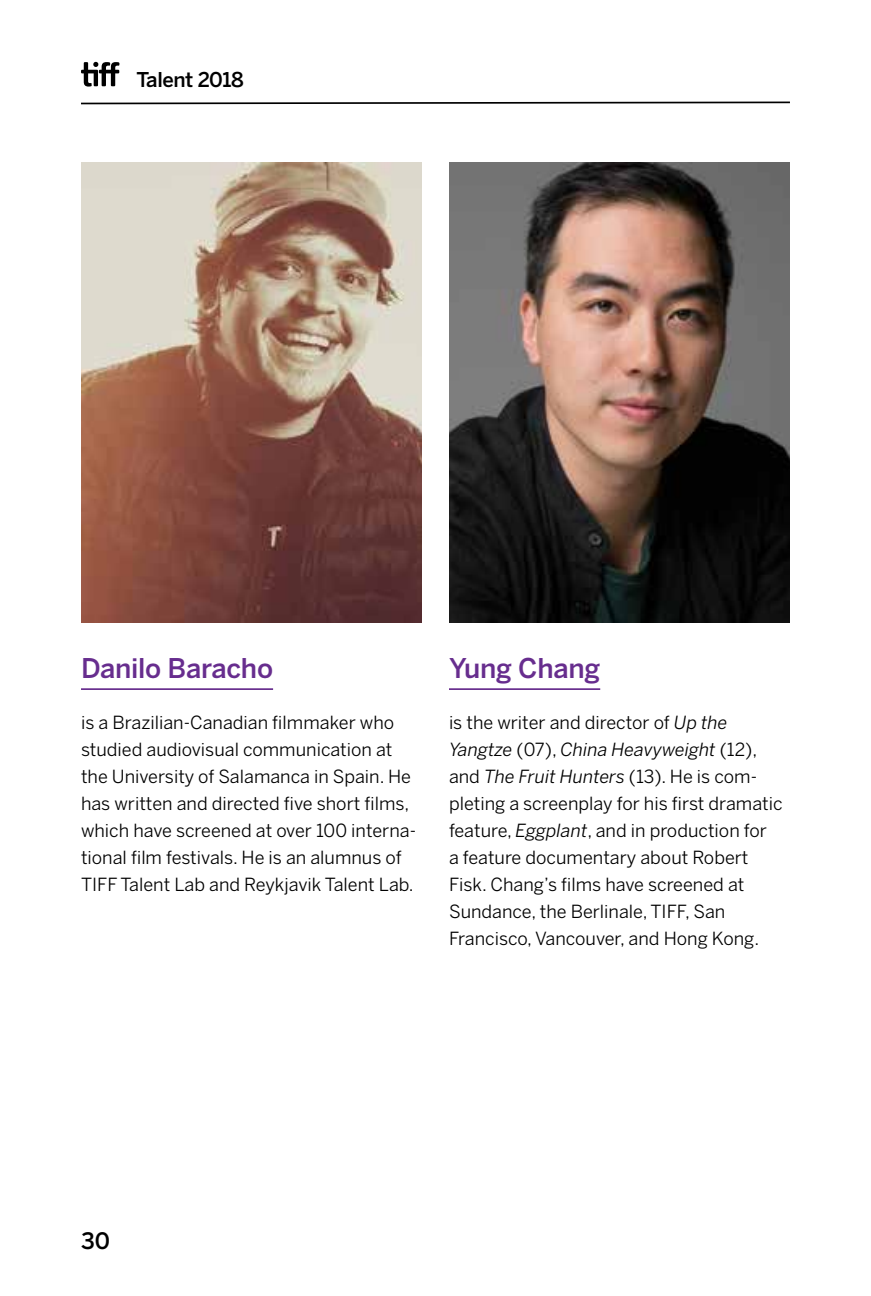
<style>
.page{position:relative;width:871px;height:1296px;background:#fff}
.page>*{position:absolute;margin:0;border:0;box-sizing:border-box;transform-origin:0 0}
.t1{font:500 27px "Benton Sans";letter-spacing:-.01em;color:#672d8e}
.t2{font:500 22.5px "Benton Sans";color:#000}
.t3{font:500 20.25px "Benton Sans";letter-spacing:-.02em;color:#000}
.t4{font:18px/27px "Benton Sans";color:#000}
.s1{font-style:italic}
</style>
<div class="page">
<svg style="left:81px;top:101px;width:709px;height:4px"></svg>
<svg style="left:81px;top:62px;width:38px;height:25px"></svg>
<hr style="left:81px;top:688px;width:192px;height:2px;background:#672d8e">
<img style="left:81px;top:162px;width:341px;height:460px">
<img style="left:449px;top:162px;width:341px;height:460px">
<hr style="left:449px;top:688px;width:151px;height:2px;background:#672d8e">
<p class="t3" style="left:136px;top:67px;width:109px">Talent 2018</p>
<h1 class="t1" style="left:81px;top:652px;width:194px">Danilo Baracho</h1>
<p class="t4" style="left:81px;top:709px;width:336px">is a Brazilian-Canadian filmmaker who studied audiovisual communication at the University of Salamanca in Spain. He has written and directed five short films, which have screened at over 100 interna&shy;tional film festivals. He is an alumnus of TIFF Talent Lab and Reykjavik Talent Lab.</p>
<h1 class="t1" style="left:449px;top:652px;width:153px">Yung Chang</h1>
<p class="t4" style="left:449px;top:709px;width:335px">is the writer and director of <span class="s1">Up the Yangtze</span> (07), <span class="s1">China Heavyweight</span> (12), and <span class="s1">The Fruit Hunters</span> (13). He is com&shy;pleting a screenplay for his first dramatic feature, <span class="s1">Eggplant</span>, and in production for<br>a feature documentary about Robert Fisk. Chang’s films have screened at Sundance, the Berlinale, TIFF, San Francisco, Vancouver, and Hong Kong.</p>
<p class="t2" style="left:81px;top:1227px;width:30px">30</p>
</div>
